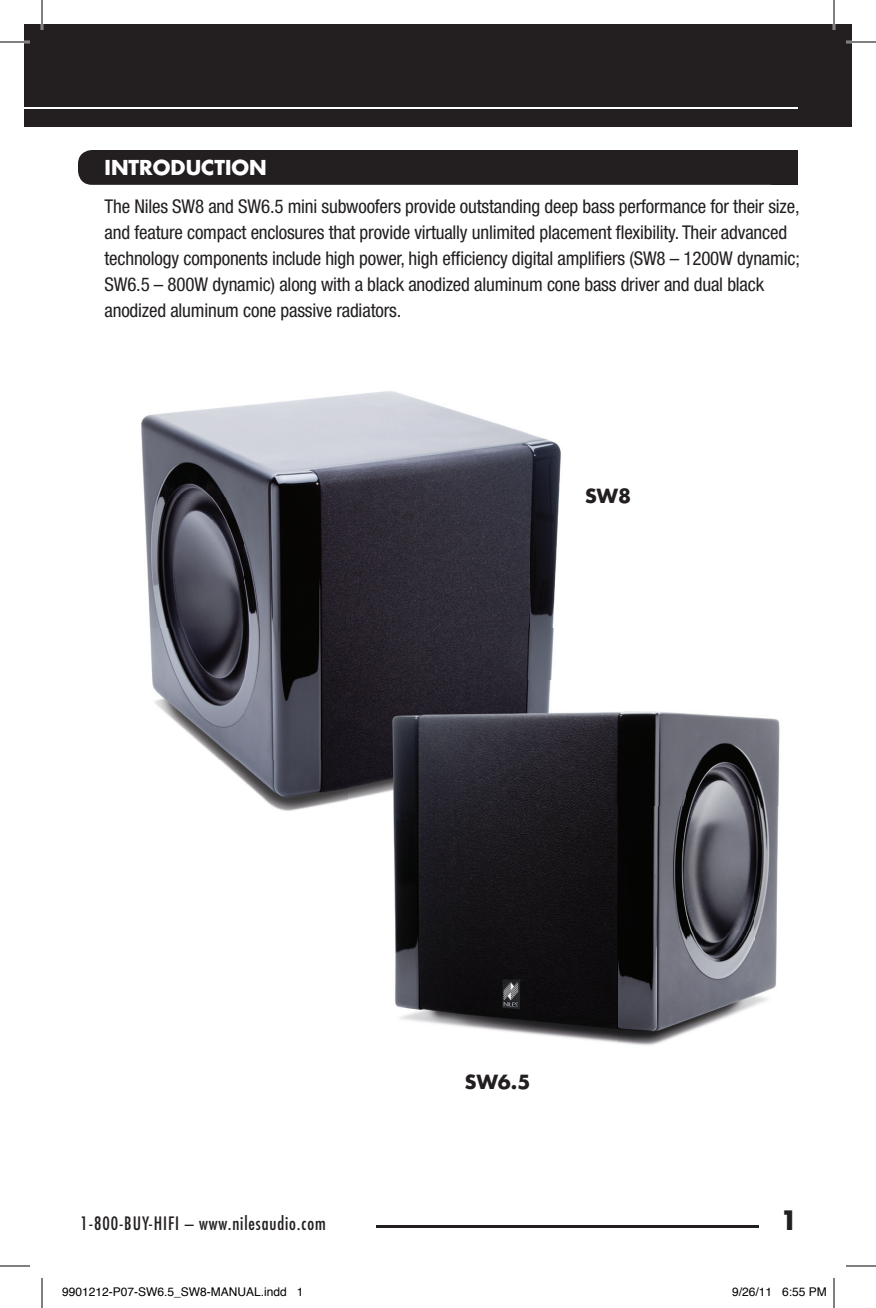
<style>
.page{position:relative;width:876px;height:1308px;background:#fff}
.page>*{position:absolute;margin:0;border:0;box-sizing:border-box;transform-origin:0 0}
.t1{font:700 26px "Futura Std";color:#231f20}
.t2{font:700 20px "Futura Std";color:#fff}
.t3{font:condensed 19px/26px "Helvetica Neue LT Std";letter-spacing:-.01em;color:#231f20}
.t4{font:700 19px "Futura Std";color:#231f20}
.t5{font:condensed 18px "Futura Std";letter-spacing:.05em;color:#231f20}
.t6{font:12px "Helvetica";color:#000}
</style>
<div class="page">
<hr style="left:376px;top:1226px;width:383px;height:2px;background:#231f20">
<div style="left:78px;top:150px;width:720px;height:35px;background:#231f20;border-radius:14px"></div>
<div style="left:771px;top:150px;width:27px;height:35px;background:#231f20"></div>
<div style="left:24px;top:24px;width:828px;height:103px;background:#231f20"></div>
<hr style="left:24px;top:107px;width:774px;height:2px;background:#fff">
<img style="left:141px;top:391px;width:420px;height:238px">
<img style="left:150px;top:629px;width:237px;height:131px">
<img style="left:387px;top:629px;width:167px;height:52px">
<img style="left:220px;top:760px;width:128px;height:51px">
<img style="left:600px;top:711px;width:180px;height:95px">
<img style="left:393px;top:826px;width:90px;height:203px">
<img style="left:483px;top:806px;width:296px;height:239px">
<img style="left:348px;top:681px;width:252px;height:145px">
<hr style="left:0;top:41px;width:30px;height:2px;background:#fff">
<hr style="left:846px;top:41px;width:30px;height:2px;background:#fff">
<hr style="left:41px;top:0;width:2px;height:30px;background:#fff">
<hr style="left:833px;top:0;width:2px;height:30px;background:#fff">
<hr style="left:0;top:42px;width:30px;height:1px;background:#000">
<hr style="left:846px;top:42px;width:30px;height:1px;background:#000">
<hr style="left:0;top:1266px;width:30px;height:1px;background:#000">
<hr style="left:846px;top:1266px;width:30px;height:1px;background:#000">
<hr style="left:42px;top:0;width:1px;height:30px;background:#000">
<hr style="left:42px;top:1278px;width:1px;height:30px;background:#000">
<hr style="left:834px;top:0;width:1px;height:30px;background:#000">
<hr style="left:834px;top:1278px;width:1px;height:30px;background:#000">
<p class="t2" style="left:105px;top:154px;width:164px">INTROdUCTION</p>
<p class="t3" style="left:105px;top:193px;width:697px">The Niles SW8 and SW6.5 mini subwoofers provide outstanding deep bass performance for their size, and feature compact enclosures that provide virtually unlimited placement flexibility. Their advanced technology components include high power, high efficiency digital amplifiers (SW8 – 1200W dynamic; SW6.5 – 800W dynamic) along with a black anodized aluminum cone bass driver and dual black anodized aluminum cone passive radiators.</p>
<p class="t4" style="left:585px;top:484px;width:47px">Sw8</p>
<p class="t4" style="left:465px;top:1069px;width:67px">Sw6.5</p>
<p class="t5" style="left:81px;top:1213px;width:247px">1-800-BUY-HIFI – www.nilesaudio.com</p>
<h1 class="t1" style="left:780px;top:1203px;width:19px">1</h1>
<p class="t6" style="left:62px;top:1283px;width:243px">9901212-P07-SW6.5_SW8-MANUAL.indd 1</p>
<p class="t6" style="left:732px;top:1283px;width:96px">9/26/11 6:55 PM</p>
</div>
